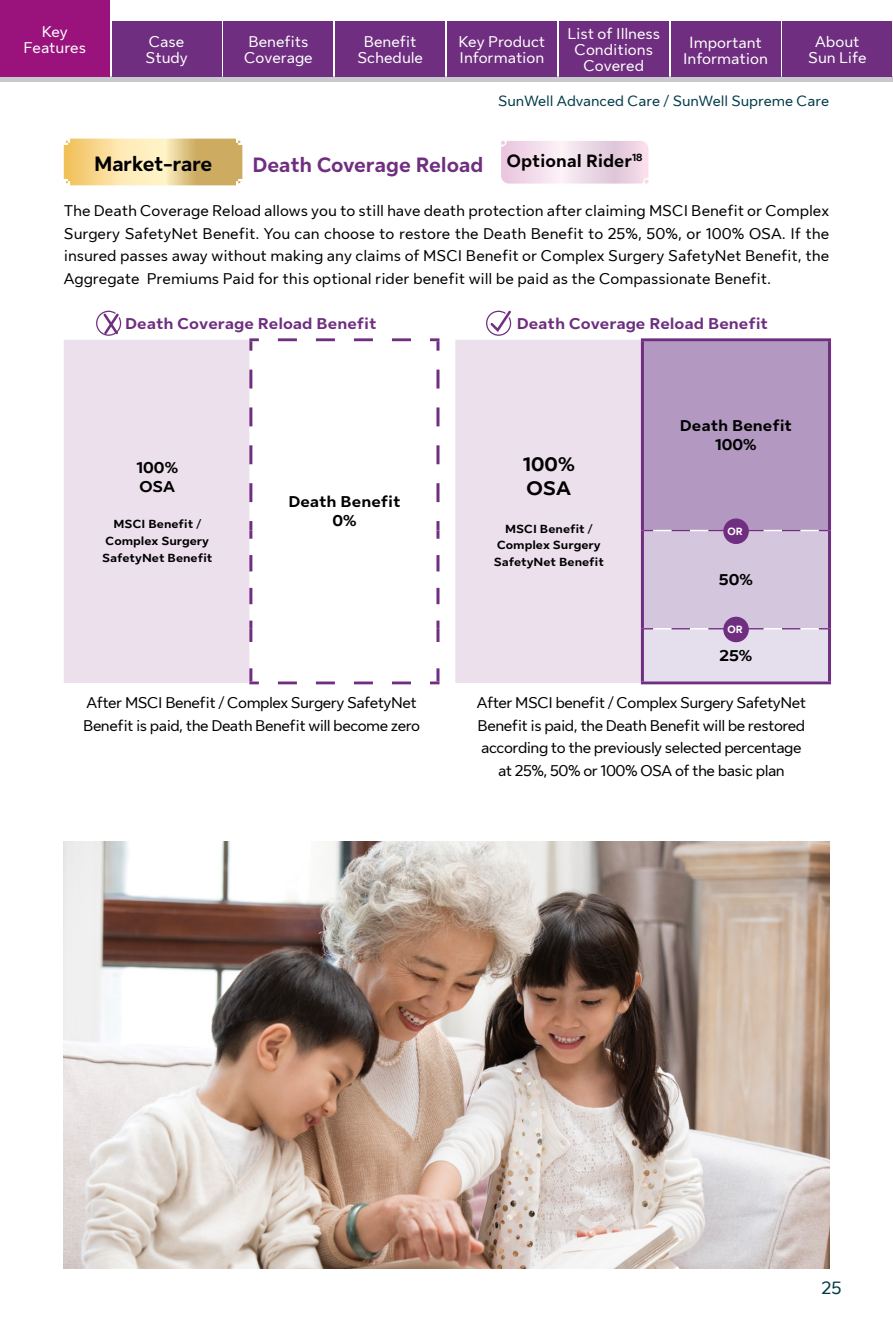
<style>
.page{position:relative;width:893px;height:1320px;background:#fff}
.page>*{position:absolute;margin:0;border:0;box-sizing:border-box;transform-origin:0 0}
.t1{font:700 21px "Sun Life New Text";letter-spacing:-.01em;color:#6f2e80}
.t2{font:700 21px "Sun Life New Text";letter-spacing:-.02em;color:#000}
.t3{font:700 19.8px/23.7px "Sun Life New Text";color:#000;scale:1.06 1}
.t4{font:700 18px "Sun Life New Text";color:#000}
.t5{font:18px "Sun Life New Text";color:#003b49}
.t6{font:700 15.9px "Sun Life New Text";color:#6f2e80;scale:1.06 1}
.t7{font:700 15.9px/19px "Sun Life New Text";color:#000;text-align:center;scale:1.06 1}
.t8{font:15.75px/22.5px "Sun Life New Text";letter-spacing:-.03em;color:#000}
.t9{font:15.75px/16.2px "Sun Life New Text";color:#fff;text-align:center}
.t10{font:15px "Sun Life New Text";color:#003b49}
.t11{font:700 11.85px/17px "Sun Life New Text";color:#000;text-align:center;scale:1.06 1}
.t12{font:700 10.65px "Sun Life New Text";color:#fff}
.s1{font-size:16.5px}
</style>
<div class="page">
<img style="left:64px;top:842px;width:765px;height:427px">
<svg style="left:64px;top:340px;width:577px;height:343px;fill:#ece0ec"></svg>
<div style="left:642px;top:340px;width:187px;height:191px;background:#b399c1"></div>
<div style="left:642px;top:531px;width:187px;height:98px;background:#d3c6dd"></div>
<div style="left:642px;top:629px;width:187px;height:54px;background:#e5deec"></div>
<hr style="left:249px;top:338px;width:190px;height:3px;background:#fff">
<hr style="left:249px;top:682px;width:190px;height:2px;background:#fff">
<hr style="left:249px;top:341px;width:3px;height:190px;background:#fff">
<hr style="left:436px;top:341px;width:3px;height:190px;background:#fff">
<hr style="left:249px;top:531px;width:3px;height:98px;background:#fff">
<hr style="left:436px;top:531px;width:3px;height:98px;background:#fff">
<hr style="left:249px;top:629px;width:3px;height:53px;background:#fff">
<hr style="left:436px;top:629px;width:3px;height:53px;background:#fff">
<hr style="left:644px;top:530px;width:184px;height:1px;background:#fff">
<hr style="left:644px;top:628px;width:184px;height:1px;background:#fff">
<svg style="left:278px;top:338px;width:133px;height:3px"></svg>
<svg style="left:278px;top:682px;width:133px;height:2px"></svg>
<svg style="left:249px;top:682px;width:10px;height:2px"></svg>
<svg style="left:430px;top:682px;width:9px;height:2px"></svg>
<svg style="left:249px;top:360px;width:3px;height:142px"></svg>
<svg style="left:249px;top:338px;width:10px;height:13px"></svg>
<svg style="left:436px;top:369px;width:3px;height:133px"></svg>
<svg style="left:430px;top:338px;width:9px;height:13px"></svg>
<svg style="left:249px;top:547px;width:3px;height:57px"></svg>
<svg style="left:249px;top:521px;width:3px;height:18px"></svg>
<svg style="left:436px;top:555px;width:3px;height:49px"></svg>
<svg style="left:436px;top:521px;width:3px;height:18px"></svg>
<hr style="left:249px;top:668px;width:3px;height:14px;background:#6f2e80">
<svg style="left:249px;top:621px;width:3px;height:21px"></svg>
<hr style="left:436px;top:668px;width:3px;height:14px;background:#6f2e80">
<svg style="left:436px;top:621px;width:3px;height:21px"></svg>
<hr style="left:641px;top:338px;width:190px;height:3px;background:#6f2e80">
<hr style="left:641px;top:682px;width:190px;height:2px;background:#6f2e80">
<hr style="left:641px;top:341px;width:3px;height:190px;background:#6f2e80">
<hr style="left:828px;top:341px;width:3px;height:190px;background:#6f2e80">
<hr style="left:641px;top:531px;width:3px;height:98px;background:#6f2e80">
<hr style="left:828px;top:531px;width:3px;height:98px;background:#6f2e80">
<hr style="left:641px;top:629px;width:3px;height:53px;background:#6f2e80">
<hr style="left:828px;top:629px;width:3px;height:53px;background:#6f2e80">
<svg style="left:671px;top:530px;width:130px;height:1px"></svg>
<svg style="left:671px;top:628px;width:130px;height:1px"></svg>
<div style="left:724px;top:519px;width:24px;height:24px;background:#6f2e80;border-radius:50%"></div>
<div style="left:723px;top:518px;width:26px;height:26px;border:1px solid #6f2e80;border-radius:50%"></div>
<div style="left:724px;top:617px;width:24px;height:25px;background:#6f2e80;border-radius:50%"></div>
<div style="left:723px;top:617px;width:26px;height:25px;border:1px solid #6f2e80;border-radius:50%"></div>
<svg style="left:486px;top:310px;width:26px;height:26px"></svg>
<svg style="left:96px;top:310px;width:26px;height:26px"></svg>
<svg style="left:64px;top:139px;width:178px;height:46px;background:#ebd08f"></svg>
<svg style="left:501px;top:141px;width:147px;height:43px;background:#efd9e7"></svg>
<div style="left:0;top:77px;width:893px;height:5px;background:#c8c9cd"></div>
<div style="left:0;top:0;width:110px;height:77px;background:#9a137d"></div>
<div style="left:224px;top:21px;width:109px;height:56px;background:#6f2e80"></div>
<div style="left:559px;top:21px;width:110px;height:56px;background:#6f2e80"></div>
<div style="left:112px;top:21px;width:109px;height:56px;background:#6f2e80"></div>
<div style="left:335px;top:21px;width:110px;height:56px;background:#6f2e80"></div>
<div style="left:671px;top:21px;width:109px;height:56px;background:#6f2e80"></div>
<div style="left:447px;top:21px;width:110px;height:56px;background:#6f2e80"></div>
<div style="left:782px;top:21px;width:110px;height:56px;background:#6f2e80"></div>
<p class="t9" style="left:24px;top:22px;width:64px">Key<br>Features</p>
<p class="t9" style="left:244px;top:33px;width:70px;text-align:left">Benefits<br>Coverage</p>
<p class="t9" style="left:567px;top:25px;width:94px">List of Illness<br>Conditions<br>Covered</p>
<p class="t9" style="left:145px;top:33px;width:44px;text-align:left">Case<br>Study</p>
<p class="t9" style="left:357px;top:33px;width:67px">Benefit<br>Schedule</p>
<p class="t9" style="left:683px;top:33px;width:86px"><span class="s1">I</span>mportant<br>Information</p>
<p class="t9" style="left:459px;top:33px;width:88px;text-align:left">Key Product<br>Information</p>
<p class="t9" style="left:808px;top:33px;width:60px">About<br>Sun Life</p>
<p class="t10" style="left:498px;top:90px;width:333px">SunWell Advanced Care / SunWell Supreme Care</p>
<p class="t4" style="left:507px;top:148px;width:137px">Optional Rider<sup>18</sup></p>
<h1 class="t2" style="left:94px;top:149px;width:120px">Market-rare</h1>
<h1 class="t1" style="left:252px;top:150px;width:233px">Death Coverage Reload</h1>
<p class="t8" style="left:64px;top:199px;width:767px;text-align:justify">The Death Coverage Reload allows you to still have death protection after claiming MSCI Benefit or Complex Surgery SafetyNet Benefit. You can choose to restore the Death Benefit to 25%, 50%, or 100% OSA. If the insured passes away without making any claims of MSCI Benefit or Complex Surgery SafetyNet Benefit, the Aggregate Premiums Paid for this optional rider benefit will be paid as the Compassionate Benefit.</p>
<p class="t6" style="left:125px;top:312px;width:238px">Death Coverage Reload Benefit</p>
<p class="t6" style="left:517px;top:312px;width:238px">Death Coverage Reload Benefit</p>
<p class="t7" style="left:137px;top:457px;width:41px;text-align:left">100%<br>OSA</p>
<p class="t11" style="left:102px;top:514px;width:105px">MSCI Benefit /<br>Complex Surgery<br>SafetyNet Benefit</p>
<p class="t7" style="left:288px;top:491px;width:107px">Death Benefit<br>0%</p>
<p class="t8" style="left:83px;top:691px;width:339px">After MSCI Benefit / Complex Surgery SafetyNet<br>Benefit is paid, the Death Benefit will become zero</p>
<p class="t3" style="left:523px;top:451px;width:51px">100%<br>OSA</p>
<p class="t11" style="left:494px;top:519px;width:105px">MSCI Benefit /<br>Complex Surgery<br>SafetyNet Benefit</p>
<p class="t7" style="left:680px;top:415px;width:107px">Death Benefit<br>100%</p>
<p class="t12" style="left:727px;top:524px;width:17px">OR</p>
<p class="t7" style="left:719px;top:569px;width:34px">50%</p>
<p class="t12" style="left:727px;top:622px;width:17px">OR</p>
<p class="t7" style="left:719px;top:645px;width:33px">25%</p>
<p class="t8" style="left:477px;top:691px;width:331px;text-align:center">After MSCI benefit / Complex Surgery SafetyNet Benefit is paid, the Death Benefit will be restored according to the previously selected percentage at 25%, 50% or 100% OSA of the basic plan</p>
<p class="t5" style="left:822px;top:1275px;width:21px">25</p>
</div>
